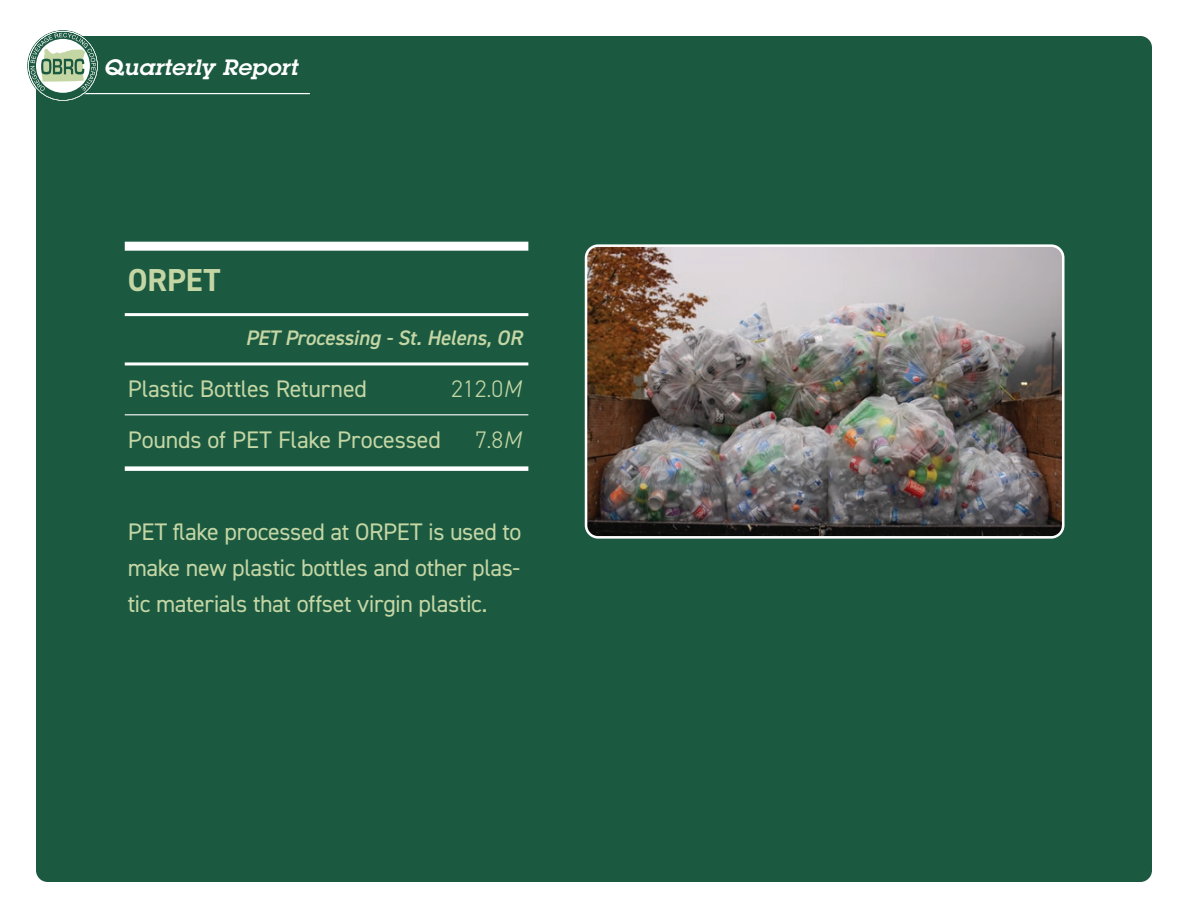
<style>
.page{position:relative;width:1188px;height:918px;background:#fff}
.page>*{position:absolute;margin:0;border:0;box-sizing:border-box;transform-origin:0 0}
.t1{font:700 31.8px "DIN2014";color:#c5d6a5}
.t2{font:24px/36px "DIN2014";letter-spacing:-.015em;color:#c5d6a5;text-align:justify}
.t3{font:300 24px "DIN2014";color:#c5d6a5}
.t4{font:italic 600 21.75px "Lubalin Graph Std";letter-spacing:.01em;color:#fff;scale:1.06 1}
.t5{font:italic 600 21px "DIN2014";letter-spacing:-.01em;color:#c5d6a5}
.s1{font-style:italic}
</style>
<div class="page">
<div style="left:36px;top:36px;width:1116px;height:846px;background:#1b5a41"></div>
<hr style="left:81px;top:93px;width:229px;height:1px;background:#fff">
<svg style="left:27px;top:30px;width:72px;height:72px"></svg>
<div style="left:125px;top:466px;width:403px;height:5px;background:#fff"></div>
<hr style="left:125px;top:362px;width:403px;height:3px;background:#fff">
<div style="left:125px;top:242px;width:403px;height:9px;background:#fff"></div>
<hr style="left:125px;top:414px;width:403px;height:1px;background:#fff">
<hr style="left:125px;top:313px;width:403px;height:3px;background:#fff">
<img style="left:586px;top:246px;width:477px;height:291px">
<div style="left:585px;top:244px;width:480px;height:295px;border:3px solid #fff;border-radius:12px"></div>
<p class="t4" style="left:104px;top:52px;width:184px">Quarterly Report</p>
<h1 class="t1" style="left:128px;top:259px;width:94px">ORPET</h1>
<p class="t5" style="left:245px;top:324px;width:278px">PET Processing - St. Helens, OR</p>
<p class="t2" style="left:128px;top:370px;width:241px">Plastic Bottles Returned</p>
<p class="t3" style="left:451px;top:374px;width:72px">212.0<span class="s1">M</span></p>
<p class="t2" style="left:128px;top:421px;width:315px">Pounds of PET Flake Processed</p>
<p class="t3" style="left:475px;top:425px;width:48px">7.8<span class="s1">M</span></p>
<p class="t2" style="left:128px;top:514px;width:395px">PET flake processed at ORPET is used to make new plastic bottles and other plas&shy;tic materials that offset virgin plastic.</p>
</div>
